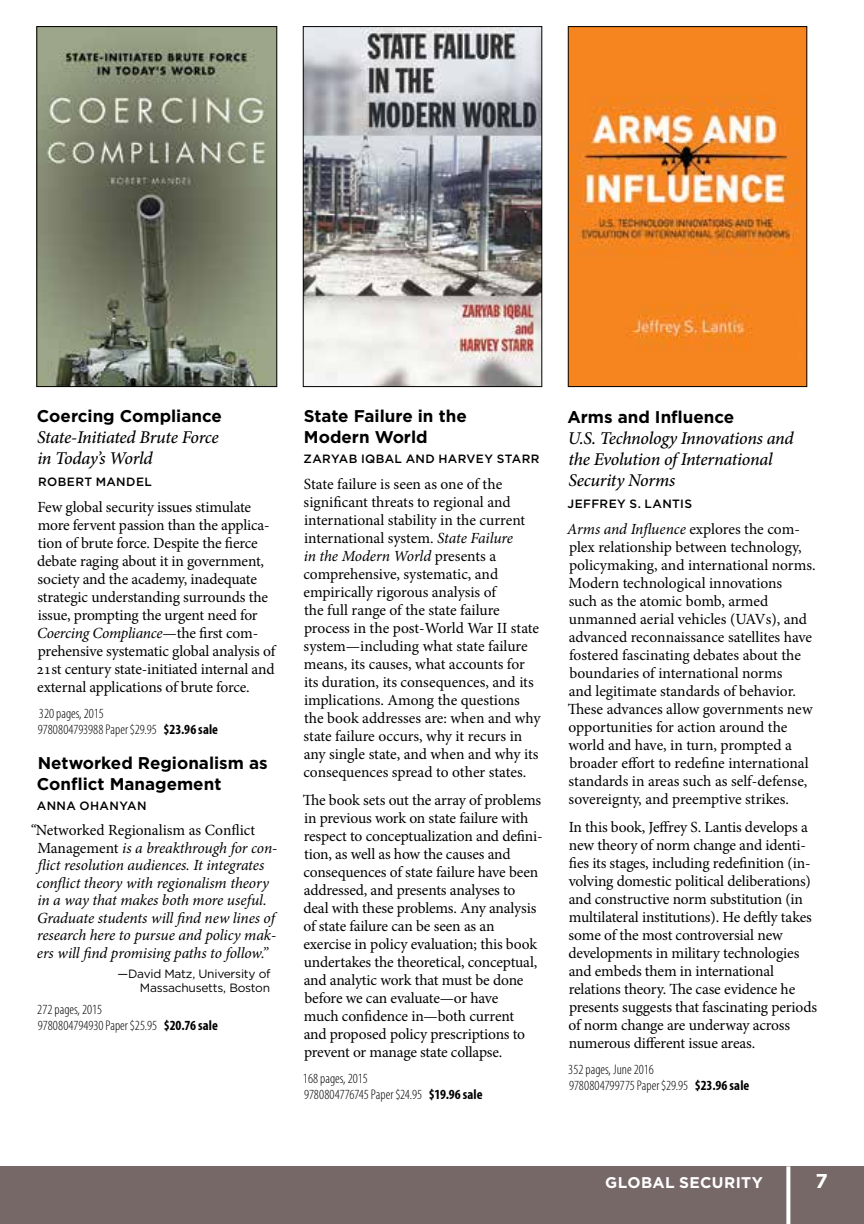
<style>
.page{position:relative;width:864px;height:1224px;background:#fff}
.page>*{position:absolute;margin:0;border:0;box-sizing:border-box;transform-origin:0 0}
.t1{font:700 20px "Gotham";color:#fff}
.t2{font:italic 500 18px/21px "Minion Pro";letter-spacing:-.02em;color:#000}
.t3{font:700 17px/21px "Gotham";color:#000}
.t4{font:15.6px/18px "Minion Pro";letter-spacing:-.01em;color:#000}
.t5{font:italic 15.6px/17.4px "Minion Pro";letter-spacing:-.01em;color:#000}
.t6{font:700 15.6px "Gotham";color:#fff}
.t7{font:300 condensed 14px/16px "Myriad Pro";color:#000}
.t8{font:500 12px "Gotham";letter-spacing:.03em;color:#000}
.t9{font:12px/14px "Gotham";letter-spacing:-.02em;color:#000;text-align:right}
.s1{font-style:italic}
.s2{font-weight:700}
.s3{font-style:normal}
</style>
<div class="page">
<div style="left:0;top:1166px;width:864px;height:58px;background:#776868"></div>
<svg style="left:786px;top:1166px;width:4px;height:58px"></svg>
<img style="left:39px;top:28px;width:236px;height:357px">
<div style="left:37px;top:26px;width:240px;height:361px;border:1px solid #000"></div>
<img style="left:570px;top:28px;width:235px;height:357px">
<div style="left:568px;top:26px;width:239px;height:361px;border:1px solid #000"></div>
<img style="left:305px;top:28px;width:235px;height:357px">
<div style="left:303px;top:26px;width:239px;height:361px;border:1px solid #000"></div>
<p class="t3" style="left:37px;top:405px;width:187px">Coercing Compliance</p>
<p class="t2" style="left:37px;top:427px;width:183px">State-Initiated Brute Force in Today’s World</p>
<p class="t8" style="left:38px;top:474px;width:115px">ROBERT MANDEL</p>
<p class="t4" style="left:37px;top:498px;width:240px">Few global security issues stimulate more fervent passion than the applica&shy;tion of brute force. Despite the fierce debate raging about it in government, society and the academy, inadequate strategic understanding surrounds the issue, prompting the urgent need for <span class="s1">Coercing Compliance</span>—the first com&shy;prehensive systematic global analysis of 21st century state-initiated internal and external applications of brute force.</p>
<p class="t7" style="left:38px;top:705px;width:182px">320 pages, 2015<br>9780804793988 Paper $29.95 <span class="s2">$23.96 sale</span></p>
<p class="t3" style="left:37px;top:752px;width:232px">Networked Regionalism as<br>Conflict Management</p>
<p class="t8" style="left:37px;top:798px;width:111px">ANNA OHANYAN</p>
<p class="t5" style="left:37px;top:822px;width:242px;text-indent:-7px">“<span class="s3">Networked Regionalism as Conflict Management</span> is a breakthrough for con&shy;flict resolution audiences. It integrates conflict theory with regionalism theory in a way that makes both more useful.<br>Graduate students will find new lines of research here to pursue and policy mak&shy;ers will find promising paths to follow.”</p>
<p class="t9" style="left:118px;top:966px;width:155px">—David Matz, University of<br>M assachusetts, Boston</p>
<p class="t7" style="left:37px;top:1001px;width:182px">272 pages, 2015<br>9780804794930 Paper $25.95 <span class="s2">$20.76 sale</span></p>
<p class="t3" style="left:304px;top:405px;width:165px">State Failure in the<br>Modern World</p>
<p class="t8" style="left:304px;top:451px;width:237px">ZARYAB I QBAL AND HARVEY STARR</p>
<p class="t4" style="left:303px;top:475px;width:239px">State failure is seen as one of the significant threats to regional and international stability in the current international system. <span class="s1">State Failure<br>in the Modern World</span> presents a comprehensive, systematic, and empirically rigorous analysis of<br>the full range of the state failure process in the post-World War II state system—including what state failure means, its causes, what accounts for its duration, its consequences, and its implications. Among the questions the book addresses are: when and why state failure occurs, why it recurs in any single state, and when and why its consequences spread to other states.</p>
<p class="t4" style="left:303px;top:791px;width:242px">The book sets out the array of problems in previous work on state failure with respect to conceptualization and defini&shy;tion, as well as how the causes and consequences of state failure have been addressed, and presents analyses to deal with these problems. Any analysis of state failure can be seen as an exercise in policy evaluation; this book undertakes the theoretical, conceptual, and analytic work that must be done before we can evaluate—or have<br>much confidence in—both current<br>and proposed policy prescriptions to prevent or manage state collapse.</p>
<p class="t7" style="left:303px;top:1070px;width:181px">168 pages, 2015<br>9780804776745 Paper $24.95 <span class="s2">$19.96 sale</span></p>
<p class="t3" style="left:567px;top:406px;width:168px">Arms and Influence</p>
<p class="t2" style="left:568px;top:427px;width:227px">U.S. Technology Innovations and the Evolution of International<br>Security Norms</p>
<p class="t8" style="left:568px;top:496px;width:126px">JEFFREY S. LANTIS</p>
<p class="t4" style="left:567px;top:520px;width:250px"><span class="s1">Arms and Influence</span> explores the com&shy;plex relationship between technology, policymaking, and international norms.<br>Modern technological innovations<br>such as the atomic bomb, armed unmanned aerial vehicles (UAVs), and advanced reconnaissance satellites have fostered fascinating debates about the boundaries of international norms<br>and legitimate standards of behavior.<br>These advances allow governments new opportunities for action around the world and have, in turn, prompted a broader effort to redefine international standards in areas such as self-defense, sovereignty, and preemptive strikes.</p>
<p class="t4" style="left:568px;top:818px;width:250px">In this book, Jeffrey S. Lantis develops a new theory of norm change and identi&shy;fies its stages, including redefinition (in&shy;volving domestic political deliberations) and constructive norm substitution (in multilateral institutions). He deftly takes some of the most controversial new developments in military technologies and embeds them in international relations theory. The case evidence he presents suggests that fascinating periods of norm change are underway across numerous different issue areas.</p>
<p class="t7" style="left:568px;top:1061px;width:183px">352 pages, June 2016<br>9780804799775 Paper $29.95 <span class="s2">$23.96 sale</span></p>
<p class="t6" style="left:605px;top:1173px;width:96px">Global Security</p>
<p class="t1" style="left:816px;top:1169px;width:14px">7</p>
</div>
